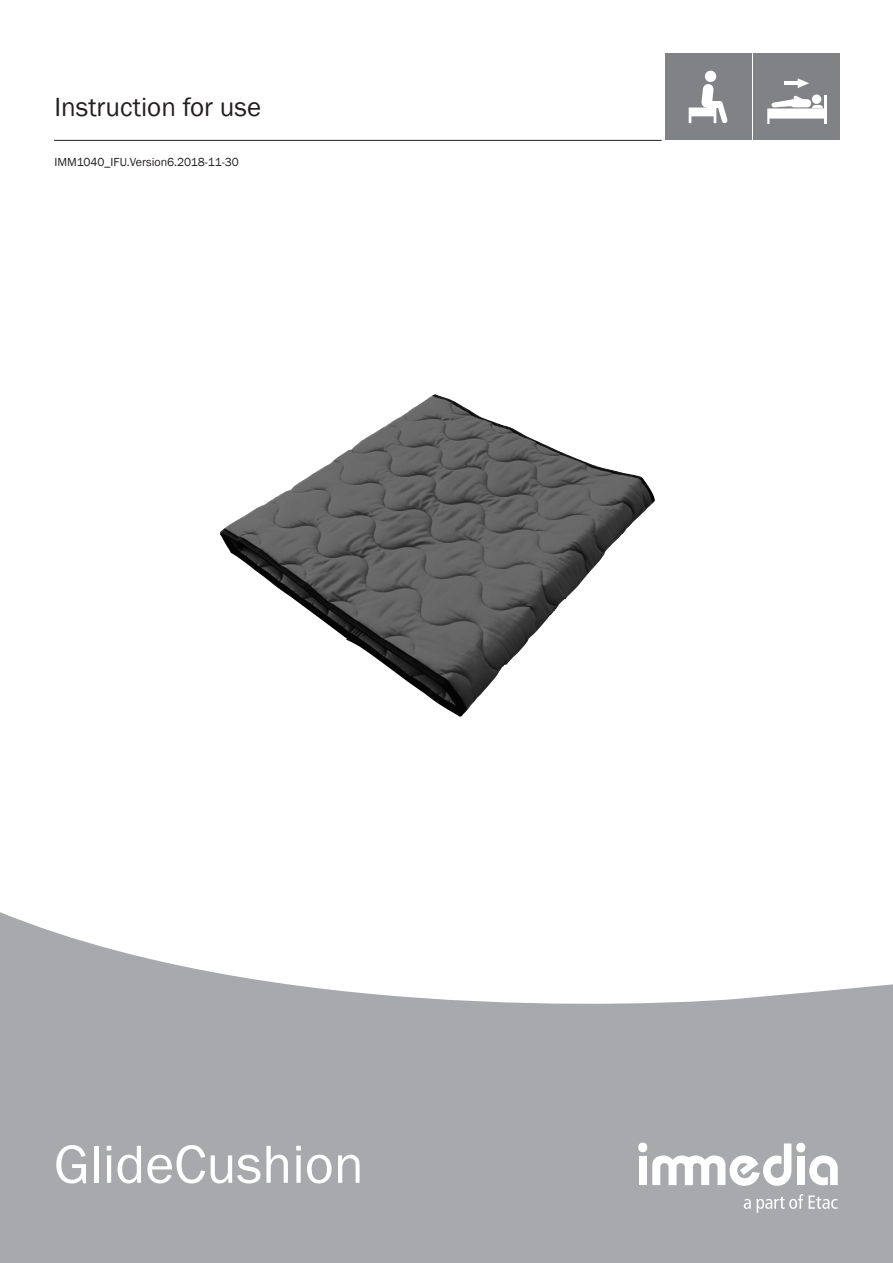
<style>
.page{position:relative;width:893px;height:1263px;background:#fff}
.page>*{position:absolute;margin:0;border:0;box-sizing:border-box;transform-origin:0 0}
.Topoverskrift_stor_h{font:55.5px "Franklin Gothic";color:#fff}
.t1{font:27px "Franklin Gothic";color:#231f20}
.IM_-_Version{font:12px "Franklin Gothic";color:#231f20}
</style>
<div class="page">
<svg style="left:0;top:912px;width:893px;height:351px;fill:#a8a9ad"></svg>
<div style="left:796px;top:1143px;width:9px;height:9px;background:#fff;border-radius:50%"></div>
<div style="left:638px;top:1142px;width:9px;height:10px;background:#fff;border-radius:50%"></div>
<svg style="left:652px;top:1143px;width:139px;height:43px"></svg>
<div style="left:797px;top:1156px;width:8px;height:29px;background:#fff"></div>
<svg style="left:809px;top:1155px;width:29px;height:30px"></svg>
<div style="left:639px;top:1156px;width:8px;height:29px;background:#fff"></div>
<svg style="left:744px;top:1199px;width:7px;height:10px"></svg>
<svg style="left:757px;top:1194px;width:46px;height:19px"></svg>
<svg style="left:809px;top:1195px;width:28px;height:14px"></svg>
<hr style="left:54px;top:140px;width:608px;height:1px;background:#231f20">
<div style="left:753px;top:54px;width:87px;height:86px;background:#808285"></div>
<hr style="left:784px;top:81px;width:16px;height:4px;background:#fff">
<svg style="left:798px;top:78px;width:11px;height:10px"></svg>
<hr style="left:824px;top:95px;width:2px;height:29px;background:#fff">
<svg style="left:767px;top:96px;width:57px;height:28px"></svg>
<div style="left:665px;top:54px;width:86px;height:86px;background:#808285"></div>
<svg style="left:689px;top:70px;width:39px;height:53px"></svg>
<img style="left:220px;top:394px;width:413px;height:323px">
<h2 class="t1" style="left:54px;top:90px;width:208px">Instruction for use</h2>
<p class="IM_-_Version" style="left:54px;top:155px;width:186px">IMM1040_IFU.Version6.2018-11-30</p>
<p class="Topoverskrift_stor_h" style="left:54px;top:1130px;width:311px">GlideCushion</p>
</div>
